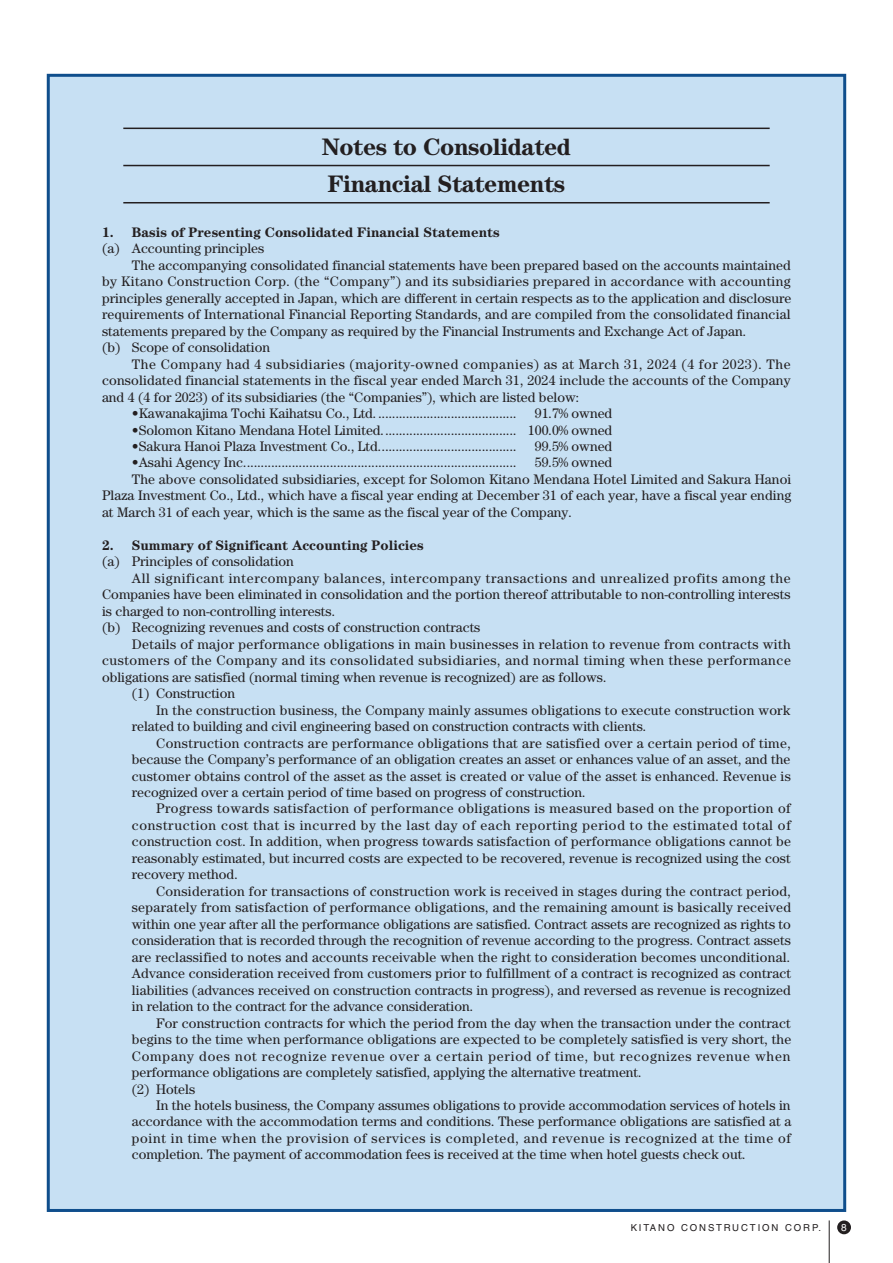
<style>
.page{position:relative;width:893px;height:1263px;background:#fff}
.page>*{position:absolute;margin:0;border:0;box-sizing:border-box;transform-origin:0 0}
.t1{font:700 23.85px/37.2px "Century Std";letter-spacing:-.02em;color:#231f20}
.t2{font:13.8px "Century Std";letter-spacing:.01em;color:#231f20}
.t3{font:13.8px "Century Std";letter-spacing:.03em;color:#231f20}
.t4{font:13.8px "Century Std";letter-spacing:.045em;color:#231f20}
.t5{font:13.8px "Century Std";letter-spacing:.05em;color:#231f20}
.t6{font:700 13.8px "Century Std";color:#231f20}
.t7{font:13.8px "Century Std";letter-spacing:.04em;color:#231f20}
.t8{font:13.8px "Century Std";letter-spacing:.035em;color:#231f20}
.t9{font:13.8px "Century Std";letter-spacing:.06em;color:#231f20}
.t10{font:10.05px "Helvetica LT Std";color:#fff}
.t11{font:9.6px "Helvetica LT Std";letter-spacing:.2em;color:#231f20}
</style>
<div class="page">
<div style="left:47px;top:74px;width:799px;height:1138px;background:#c7e0f3;border:3px solid #0f4e8c"></div>
<div style="left:837px;top:1220px;width:14px;height:14px;background:#231f20;border-radius:50%"></div>
<hr style="left:829px;top:1220px;width:1px;height:43px;background:#231f20">
<hr style="left:123px;top:128px;width:647px;height:1px;background:#231f20">
<hr style="left:123px;top:165px;width:647px;height:1px;background:#231f20">
<hr style="left:123px;top:202px;width:647px;height:1px;background:#231f20">
<h1 class="t1" style="left:322px;top:128px;width:251px">Notes to Consolidated<br>Financial Statements</h1>
<p class="t6" style="left:102px;top:224px;width:399px">1. Basis of Presenting Consolidated Financial Statements</p>
<p class="t2" style="left:102px;top:241px;width:164px">(a) Accounting principles</p>
<p class="t2" style="left:132px;top:257px;width:660px">The accompanying consolidated financial statements have been prepared based on the accounts maintained</p>
<p class="t3" style="left:102px;top:273px;width:690px">by Kitano Construction Corp. (the “Company”) and its subsidiaries prepared in accordance with accounting</p>
<p class="t2" style="left:102px;top:290px;width:691px">principles generally accepted in Japan, which are different in certain respects as to the application and disclosure</p>
<p class="t2" style="left:102px;top:306px;width:690px">requirements of International Financial Reporting Standards, and are compiled from the consolidated financial</p>
<p class="t2" style="left:102px;top:323px;width:646px">statements prepared by the Company as required by the Financial Instruments and Exchange Act of Japan.</p>
<p class="t2" style="left:102px;top:339px;width:170px">(b) Scope of consolidation</p>
<p class="t4" style="left:132px;top:356px;width:660px">The Company had 4 subsidiaries (majority-owned companies) as at March 31, 2024 (4 for 2023). The</p>
<p class="t2" style="left:102px;top:372px;width:690px">consolidated financial statements in the fiscal year ended March 31, 2024 include the accounts of the Company</p>
<p class="t2" style="left:102px;top:389px;width:479px">and 4 (4 for 2023) of its subsidiaries (the “Companies”), which are listed below:</p>
<p class="t2" style="left:132px;top:405px;width:386px">•Kawanakajima Tochi Kaihatsu Co., Ltd. ........................................</p>
<p class="t2" style="left:535px;top:405px;width:79px">91.7% owned</p>
<p class="t2" style="left:132px;top:422px;width:482px">•Solomon Kitano Mendana Hotel Limited....................................... 100.0% owned</p>
<p class="t2" style="left:132px;top:438px;width:386px">•Sakura Hanoi Plaza Investment Co., Ltd........................................</p>
<p class="t2" style="left:535px;top:438px;width:79px">99.5% owned</p>
<p class="t2" style="left:132px;top:455px;width:386px">•Asahi Agency Inc...............................................................................</p>
<p class="t2" style="left:535px;top:455px;width:79px">59.5% owned</p>
<p class="t2" style="left:132px;top:471px;width:661px">The above consolidated subsidiaries, except for Solomon Kitano Mendana Hotel Limited and Sakura Hanoi</p>
<p class="t2" style="left:102px;top:488px;width:691px">Plaza Investment Co., Ltd., which have a fiscal year ending at December 31 of each year, have a fiscal year ending</p>
<p class="t2" style="left:102px;top:504px;width:471px">at March 31 of each year, which is the same as the fiscal year of the Company.</p>
<p class="t6" style="left:102px;top:537px;width:323px">2. Summary of Significant Accounting Policies</p>
<p class="t2" style="left:102px;top:553px;width:193px">(a) Principles of consolidation</p>
<p class="t4" style="left:132px;top:570px;width:660px">All significant intercompany balances, intercompany transactions and unrealized profits among the</p>
<p class="t2" style="left:102px;top:586px;width:690px">Companies have been eliminated in consolidation and the portion thereof attributable to non-controlling interests</p>
<p class="t2" style="left:102px;top:603px;width:235px">is charged to non-controlling interests.</p>
<p class="t2" style="left:102px;top:619px;width:380px">(b) Recognizing revenues and costs of construction contracts</p>
<p class="t2" style="left:132px;top:636px;width:660px">Details of major performance obligations in main businesses in relation to revenue from contracts with</p>
<p class="t7" style="left:102px;top:652px;width:690px">customers of the Company and its consolidated subsidiaries, and normal timing when these performance</p>
<p class="t2" style="left:102px;top:669px;width:506px">obligations are satisfied (normal timing when revenue is recognized) are as follows.</p>
<p class="t2" style="left:132px;top:685px;width:105px">(1) Construction</p>
<p class="t2" style="left:156px;top:702px;width:636px">In the construction business, the Company mainly assumes obligations to execute construction work</p>
<p class="t2" style="left:132px;top:718px;width:516px">related to building and civil engineering based on construction contracts with clients.</p>
<p class="t3" style="left:156px;top:735px;width:636px">Construction contracts are performance obligations that are satisfied over a certain period of time,</p>
<p class="t2" style="left:132px;top:751px;width:660px">because the Company’s performance of an obligation creates an asset or enhances value of an asset, and the</p>
<p class="t2" style="left:132px;top:768px;width:660px">customer obtains control of the asset as the asset is created or value of the asset is enhanced. Revenue is</p>
<p class="t2" style="left:132px;top:784px;width:455px">recognized over a certain period of time based on progress of construction.</p>
<p class="t8" style="left:156px;top:801px;width:636px">Progress towards satisfaction of performance obligations is measured based on the proportion of</p>
<p class="t5" style="left:132px;top:817px;width:661px">construction cost that is incurred by the last day of each reporting period to the estimated total of</p>
<p class="t2" style="left:132px;top:834px;width:661px">construction cost. In addition, when progress towards satisfaction of performance obligations cannot be</p>
<p class="t2" style="left:132px;top:850px;width:660px">reasonably estimated, but incurred costs are expected to be recovered, revenue is recognized using the cost</p>
<p class="t2" style="left:132px;top:866px;width:107px">recovery method.</p>
<p class="t2" style="left:156px;top:883px;width:636px">Consideration for transactions of construction work is received in stages during the contract period,</p>
<p class="t2" style="left:132px;top:899px;width:661px">separately from satisfaction of performance obligations, and the remaining amount is basically received</p>
<p class="t2" style="left:132px;top:916px;width:661px">within one year after all the performance obligations are satisfied. Contract assets are recognized as rights to</p>
<p class="t2" style="left:132px;top:932px;width:660px">consideration that is recorded through the recognition of revenue according to the progress. Contract assets</p>
<p class="t2" style="left:132px;top:949px;width:660px">are reclassified to notes and accounts receivable when the right to consideration becomes unconditional.</p>
<p class="t2" style="left:132px;top:965px;width:661px">Advance consideration received from customers prior to fulfillment of a contract is recognized as contract</p>
<p class="t2" style="left:132px;top:982px;width:661px">liabilities (advances received on construction contracts in progress), and reversed as revenue is recognized</p>
<p class="t2" style="left:132px;top:998px;width:343px">in relation to the contract for the advance consideration.</p>
<p class="t2" style="left:156px;top:1015px;width:636px">For construction contracts for which the period from the day when the transaction under the contract</p>
<p class="t2" style="left:132px;top:1031px;width:661px">begins to the time when performance obligations are expected to be completely satisfied is very short, the</p>
<p class="t9" style="left:132px;top:1048px;width:660px">Company does not recognize revenue over a certain period of time, but recognizes revenue when</p>
<p class="t2" style="left:132px;top:1064px;width:511px">performance obligations are completely satisfied, applying the alternative treatment.</p>
<p class="t2" style="left:132px;top:1081px;width:65px">(2) Hotels</p>
<p class="t2" style="left:156px;top:1097px;width:636px">In the hotels business, the Company assumes obligations to provide accommodation services of hotels in</p>
<p class="t2" style="left:132px;top:1114px;width:661px">accordance with the accommodation terms and conditions. These performance obligations are satisfied at a</p>
<p class="t5" style="left:132px;top:1130px;width:661px">point in time when the provision of services is completed, and revenue is recognized at the time of</p>
<p class="t2" style="left:132px;top:1146px;width:615px">completion. The payment of accommodation fees is received at the time when hotel guests check out.</p>
<p class="t11" style="left:631px;top:1221px;width:192px">KITANO CONSTRUCTION CORP.</p>
<p class="t10" style="left:841px;top:1221px;width:7px">8</p>
</div>
